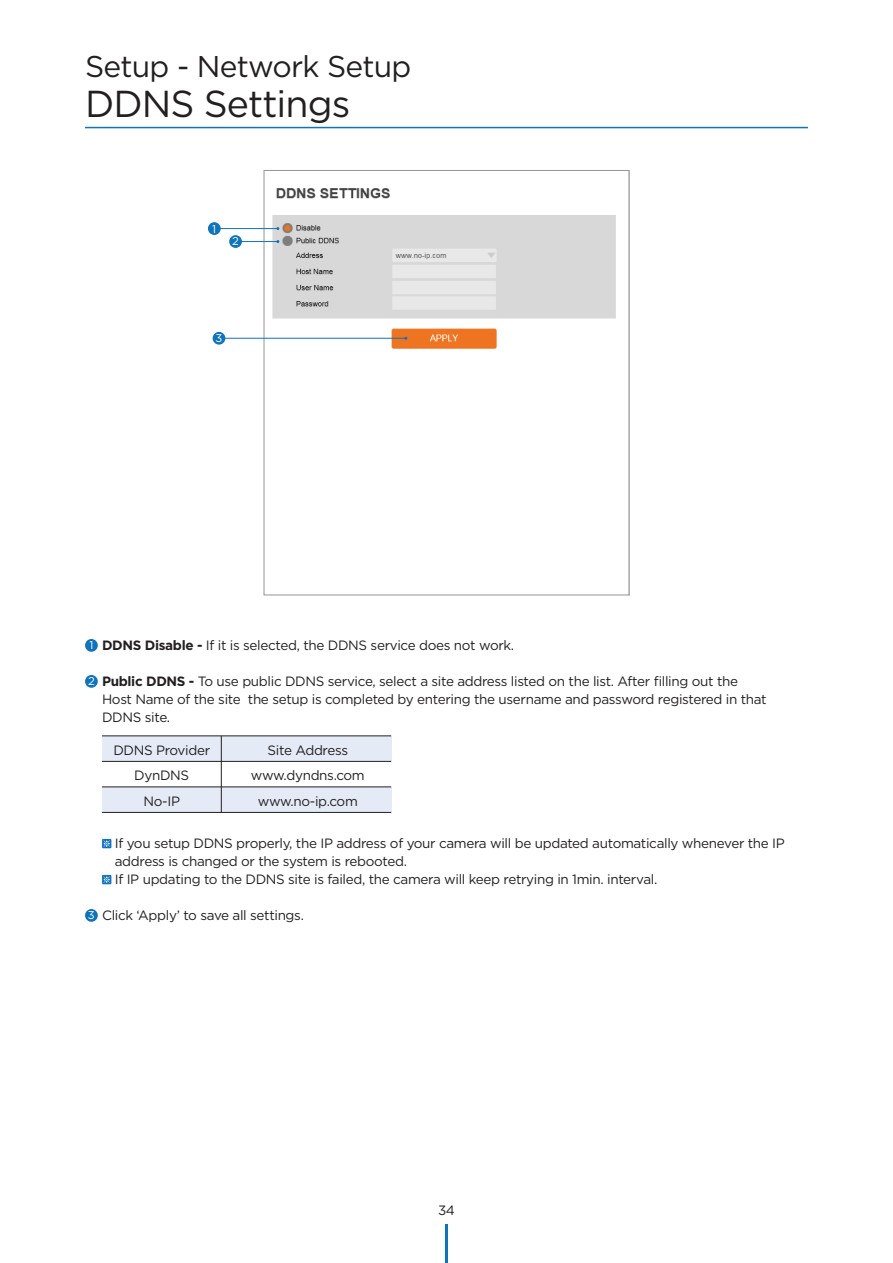
<style>
.page{position:relative;width:893px;height:1263px;background:#fff}
.page>*{position:absolute;margin:0;border:0;box-sizing:border-box;transform-origin:0 0}
.t1{font:37.5px "Gotham";letter-spacing:-.025em;color:#231f20}
.t2{font:30px "Gotham";letter-spacing:-.025em;color:#231f20}
.t3{font:13.5px/18px "Gotham";letter-spacing:-.025em;color:#231f20}
.t4{font:11.25px "Gotham";color:#fff}
.s1{font-weight:700}
</style>
<div class="page">
<hr style="left:85px;top:127px;width:723px;height:1px;background:#1074bc">
<hr style="left:445px;top:1225px;width:3px;height:38px;background:#1074bc">
<div style="left:85px;top:639px;width:13px;height:13px;background:#1074bc;border-radius:50%"></div>
<div style="left:85px;top:675px;width:13px;height:13px;background:#1074bc;border-radius:50%"></div>
<div style="left:102px;top:839px;width:9px;height:9px;background:#1074bc"></div>
<svg style="left:103px;top:840px;width:7px;height:7px"></svg>
<div style="left:102px;top:875px;width:9px;height:9px;background:#1074bc"></div>
<svg style="left:103px;top:876px;width:7px;height:7px"></svg>
<div style="left:85px;top:909px;width:13px;height:13px;background:#1074bc;border-radius:50%"></div>
<img style="left:266px;top:188px;width:350px;height:161px">
<div style="left:264px;top:170px;width:365px;height:425px;border:1px solid #939598"></div>
<div style="left:102px;top:736px;width:289px;height:25px;background:#e5ebf6"></div>
<div style="left:102px;top:787px;width:289px;height:25px;background:#e5ebf6"></div>
<hr style="left:102px;top:812px;width:289px;height:1px;background:#231f20">
<hr style="left:102px;top:787px;width:289px;height:1px;background:#231f20">
<hr style="left:102px;top:761px;width:289px;height:1px;background:#231f20">
<hr style="left:102px;top:736px;width:289px;height:1px;background:#231f20">
<hr style="left:221px;top:736px;width:1px;height:76px;background:#231f20">
<hr style="left:214px;top:228px;width:64px;height:1px;background:#1074bc">
<div style="left:208px;top:222px;width:13px;height:13px;background:#1074bc;border-radius:50%"></div>
<hr style="left:236px;top:241px;width:42px;height:1px;background:#1074bc">
<div style="left:229px;top:235px;width:13px;height:13px;background:#1074bc;border-radius:50%"></div>
<hr style="left:219px;top:338px;width:187px;height:1px;background:#1074bc">
<div style="left:213px;top:332px;width:12px;height:13px;background:#1074bc;border-radius:50%"></div>
<p class="t2" style="left:85px;top:47px;width:328px">Setup - Network Setup</p>
<p class="t1" style="left:85px;top:80px;width:267px">DDNS Settings</p>
<p class="t4" style="left:212px;top:221px;width:6px">1</p>
<p class="t4" style="left:232px;top:234px;width:8px">2</p>
<p class="t4" style="left:216px;top:331px;width:8px">3</p>
<p class="t4" style="left:89px;top:638px;width:6px">1</p>
<p class="t3" style="left:102px;top:636px;width:414px"><span class="s1">DDNS Disable -</span> If it is selected, the DDNS service does not work.</p>
<p class="t4" style="left:88px;top:674px;width:8px">2</p>
<p class="t3" style="left:102px;top:672px;width:666px"><span class="s1">Public DDNS -</span> To use public DDNS service, select a site address listed on the list. After filling out the<br>Host Name of the site the setup is completed by entering the username and password registered in that<br>DDNS site.</p>
<p class="t3" style="left:113px;top:740px;width:98px">DDNS Provider</p>
<p class="t3" style="left:134px;top:766px;width:57px">DynDNS</p>
<p class="t3" style="left:144px;top:791px;width:38px">No-IP</p>
<p class="t3" style="left:268px;top:740px;width:82px">Site Address</p>
<p class="t3" style="left:251px;top:766px;width:115px">www.dyndns.com</p>
<p class="t3" style="left:258px;top:791px;width:101px">www.no-ip.com</p>
<p class="t3" style="left:115px;top:834px;width:672px">If you setup DDNS properly, the IP address of your camera will be updated automatically whenever the IP address is changed or the system is rebooted.</p>
<p class="t3" style="left:115px;top:870px;width:544px">If IP updating to the DDNS site is failed, the camera will keep retrying in 1min. interval.</p>
<p class="t4" style="left:88px;top:908px;width:8px">3</p>
<p class="t3" style="left:102px;top:906px;width:203px">Click ‘Apply’ to save all settings.</p>
<p class="t3" style="left:438px;top:1201px;width:18px">34</p>
</div>
